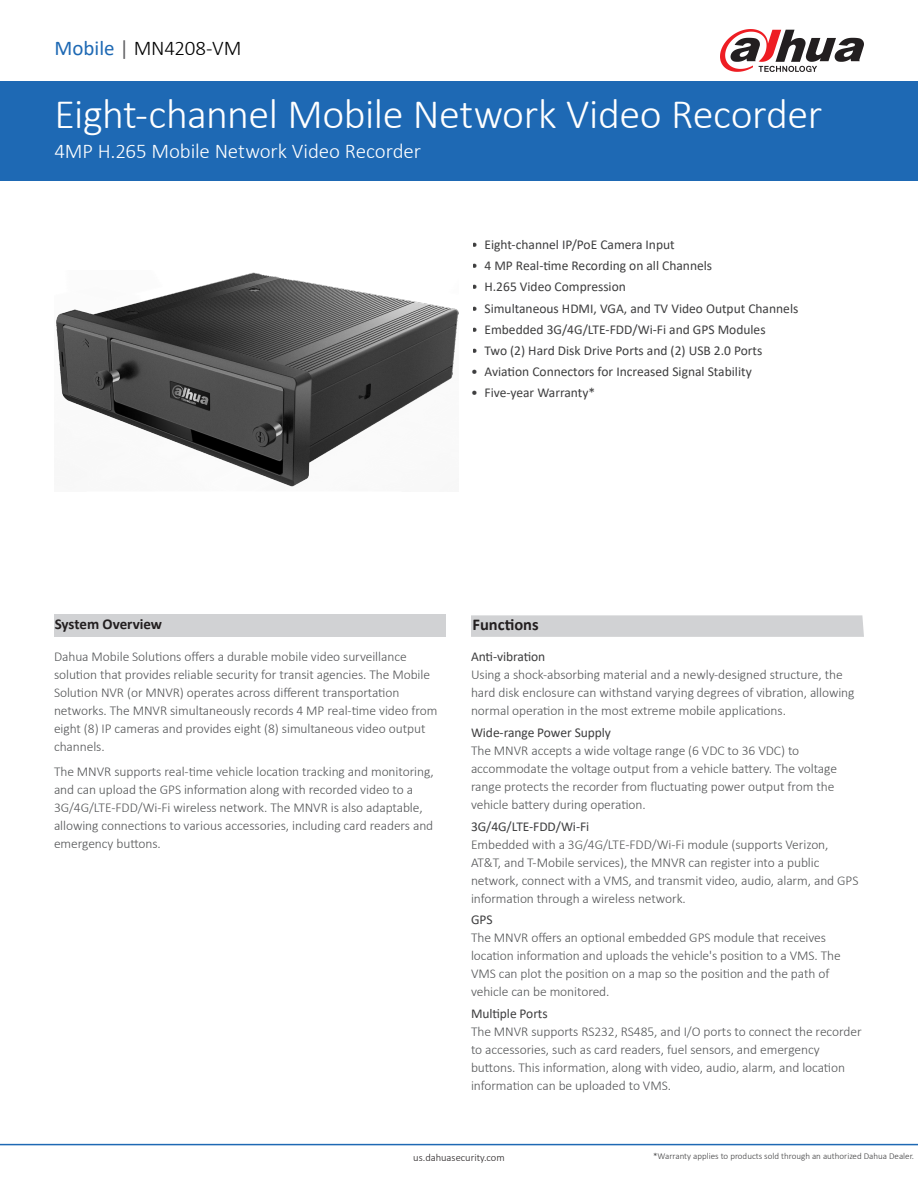
<style>
.page{position:relative;width:918px;height:1188px;background:#fff}
.page>*{position:absolute;margin:0;border:0;box-sizing:border-box;transform-origin:0 0}
.t1{font:300 42px "Calibri";letter-spacing:-.01em;color:#fff}
.t2{font:300 21px "Calibri";letter-spacing:-.005em;color:#fff}
.t3{font:300 21px "Calibri";letter-spacing:-.01em;color:#000}
.t4{font:700 16.5px "Calibri";color:#231f20}
.Section_Heading{font:700 15px "Calibri";color:#231f20}
.FrontMatter_Text{font:300 13.5px/18px "Calibri";letter-spacing:-.005em;color:#545557}
.FrontMatter_Headline{font:13.5px "Calibri";color:#3e3e3f}
.t5{font:300 10.5px "Calibri";color:#231f20}
.t6{font:300 9px "Calibri";color:#3e3e3f}
.s1{font-weight:400;color:#1e69b4}
.s2{font-weight:400;color:#636366}
</style>
<div class="page">
<div style="left:0;top:81px;width:918px;height:100px;background:#1e69b4"></div>
<div style="left:471px;top:615px;width:393px;height:22px;background:#d1d2d4"></div>
<hr style="left:0;top:1144px;width:918px;height:1px;background:#1e69b4">
<svg style="left:720px;top:29px;width:144px;height:43px"></svg>
<div style="left:54px;top:615px;width:391px;height:22px;background:#d1d2d4"></div>
<img style="left:56px;top:272px;width:402px;height:215px">
<p class="t3" style="left:55px;top:35px;width:188px"><span class="s1">Mobile</span> <span class="s2">|</span> MN4208-VM</p>
<p class="t1" style="left:55px;top:88px;width:769px">Eight-channel Mobile Network Video Recorder</p>
<p class="t2" style="left:55px;top:138px;width:368px">4MP H.265 Mobile Network Video Recorder</p>
<p class="FrontMatter_Headline" style="left:471px;top:235px;width:205px">• Eight-channel IP/PoE Camera Input</p>
<p class="FrontMatter_Headline" style="left:471px;top:256px;width:243px">• 4 MP Real-time Recording on all Channels</p>
<p class="FrontMatter_Headline" style="left:471px;top:277px;width:156px">• H.265 Video Compression</p>
<p class="FrontMatter_Headline" style="left:471px;top:299px;width:329px">• Simultaneous HDMI, VGA, and TV Video Output Channels</p>
<p class="FrontMatter_Headline" style="left:471px;top:320px;width:296px">• Embedded 3G/4G/LTE-FDD/Wi-Fi and GPS Modules</p>
<p class="FrontMatter_Headline" style="left:471px;top:341px;width:293px">• Two (2) Hard Disk Drive Ports and (2) USB 2.0 Ports</p>
<p class="FrontMatter_Headline" style="left:471px;top:362px;width:282px">• Aviation Connectors for Increased Signal Stability</p>
<p class="FrontMatter_Headline" style="left:471px;top:384px;width:126px">• Five-year Warranty*</p>
<p class="Section_Heading" style="left:55px;top:614px;width:109px">System Overview</p>
<p class="t4" style="left:473px;top:612px;width:68px">Functions</p>
<p class="FrontMatter_Headline" style="left:471px;top:647px;width:76px">Anti-vibration</p>
<p class="FrontMatter_Text" style="left:471px;top:665px;width:385px">Using a shock-absorbing material and a newly-designed structure, the hard disk enclosure can withstand varying degrees of vibration, allowing normal operation in the most extreme mobile applications.</p>
<p class="FrontMatter_Headline" style="left:471px;top:723px;width:142px">Wide-range Power Supply</p>
<p class="FrontMatter_Text" style="left:471px;top:741px;width:368px">The MNVR accepts a wide voltage range (6 VDC to 36 VDC) to accommodate the voltage output from a vehicle battery. The voltage range protects the recorder from fluctuating power output from the vehicle battery during operation.</p>
<p class="FrontMatter_Headline" style="left:471px;top:817px;width:120px">3G/4G/LTE-FDD/Wi-Fi</p>
<p class="FrontMatter_Text" style="left:471px;top:835px;width:389px">Embedded with a 3G/4G/LTE-FDD/Wi-Fi module (supports Verizon, AT&amp;T, and T-Mobile services), the MNVR can register into a public network, connect with a VMS, and transmit video, audio, alarm, and GPS information through a wireless network.</p>
<p class="FrontMatter_Headline" style="left:471px;top:910px;width:23px">GPS</p>
<p class="FrontMatter_Text" style="left:471px;top:929px;width:371px">The MNVR offers an optional embedded GPS module that receives location information and uploads the vehicle's position to a VMS. The VMS can plot the position on a map so the position and the path of vehicle can be monitored.</p>
<p class="FrontMatter_Headline" style="left:471px;top:1004px;width:78px">Multiple Ports</p>
<p class="FrontMatter_Text" style="left:471px;top:1022px;width:392px">The MNVR supports RS232, RS485, and I/O ports to connect the recorder to accessories, such as card readers, fuel sensors, and emergency buttons. This information, along with video, audio, alarm, and location information can be uploaded to VMS.</p>
<p class="FrontMatter_Text" style="left:54px;top:647px;width:385px">Dahua Mobile Solutions offers a durable mobile video surveillance solution that provides reliable security for transit agencies. The Mobile Solution NVR (or MNVR) operates across different transportation networks. The MNVR simultaneously records 4 MP real-time video from eight (8) IP cameras and provides eight (8) simultaneous video output channels.</p>
<p class="FrontMatter_Text" style="left:54px;top:762px;width:381px">The MNVR supports real-time vehicle location tracking and monitoring, and can upload the GPS information along with recorded video to a 3G/4G/LTE-FDD/Wi-Fi wireless network. The MNVR is also adaptable, allowing connections to various accessories, including card readers and emergency buttons.</p>
<p class="t5" style="left:413px;top:1151px;width:93px">us.dahuasecurity.com</p>
<p class="t6" style="left:653px;top:1150px;width:262px">*Warranty applies to products sold through an authorized Dahua Dealer.</p>
</div>
